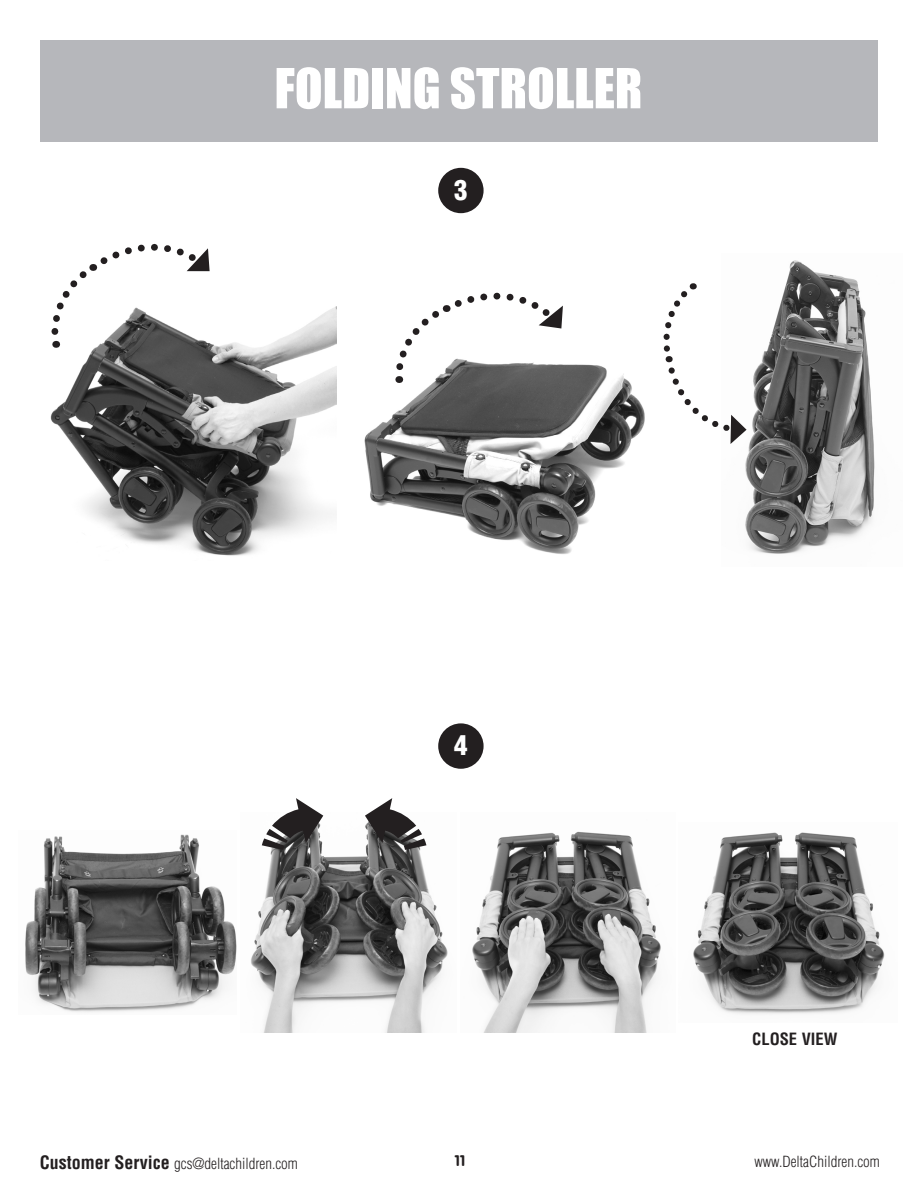
<style>
.page{position:relative;width:918px;height:1188px;background:#fff}
.page>*{position:absolute;margin:0;border:0;box-sizing:border-box;transform-origin:0 0}
.t1{font:51px "Impact";color:#fff}
.t2{font:900 condensed 27px "Helvetica";color:#fff}
.Bullets{font:700 condensed 16.5px "Helvetica";color:#231f20}
.t3{font:300 condensed 15px "Helvetica";color:#231f20}
.t4{font:15px "VAG Rounded Bold";color:#231f20}
.s1{font-weight:700;font-size:18px}
</style>
<div class="page">
<div style="left:41px;top:40px;width:837px;height:102px;background:#b6b7bb"></div>
<div style="left:438px;top:168px;width:46px;height:45px;background:#231f20;border-radius:50%"></div>
<img style="left:745px;top:260px;width:130px;height:294px">
<img style="left:693px;top:832px;width:192px;height:182px">
<img style="left:25px;top:834px;width:212px;height:178px">
<div style="left:438px;top:723px;width:46px;height:46px;background:#231f20;border-radius:50%"></div>
<img style="left:251px;top:815px;width:197px;height:218px">
<img style="left:472px;top:831px;width:189px;height:202px">
<svg style="left:262px;top:798px;width:61px;height:52px"></svg>
<svg style="left:365px;top:798px;width:61px;height:52px"></svg>
<img style="left:364px;top:364px;width:281px;height:190px">
<svg style="left:392px;top:292px;width:171px;height:91px"></svg>
<svg style="left:663px;top:283px;width:84px;height:161px"></svg>
<img style="left:50px;top:306px;width:287px;height:250px">
<svg style="left:50px;top:243px;width:160px;height:105px"></svg>
<p class="t1" style="left:275px;top:49px;width:369px">FOLDING STROLLER</p>
<p class="t2" style="left:454px;top:173px;width:15px">3</p>
<p class="t2" style="left:454px;top:728px;width:15px">4</p>
<p class="Bullets" style="left:752px;top:1029px;width:87px">CLOSE VIEW</p>
<p class="t3" style="left:40px;top:1154px;width:259px"><span class="s1">Customer Service</span> gcs@deltachildren.com</p>
<p class="t4" style="left:454px;top:1152px;width:13px">11</p>
<p class="t3" style="left:755px;top:1152px;width:127px">www.DeltaChildren.com</p>
</div>
